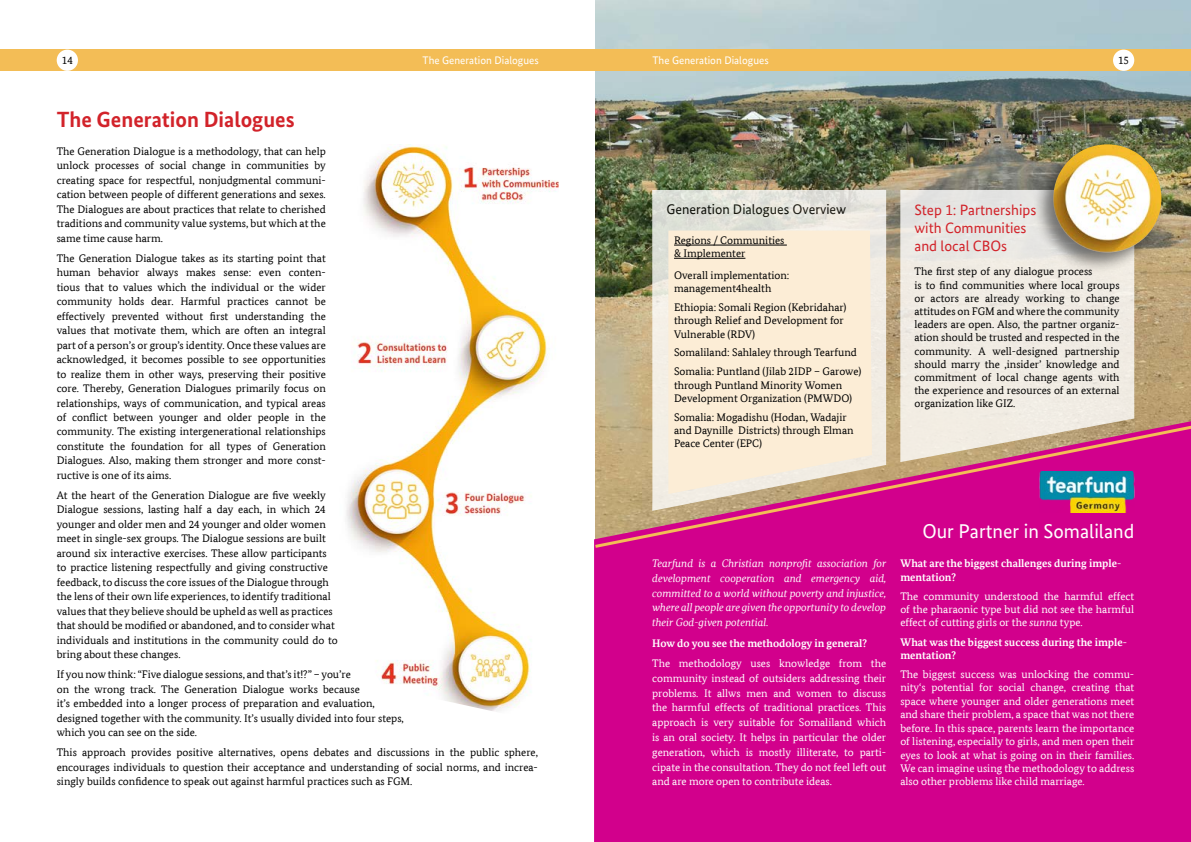
<style>
.page{position:relative;width:1191px;height:842px;background:#fff}
.page>*{position:absolute;margin:0;border:0;box-sizing:border-box;transform-origin:0 0}
.t1{font:700 22px "Bundes Sans";color:#d2232a}
.t2{font:20px "Bundes Sans";color:#fff}
.t3{font:15px/18px "Bundes Sans";color:#d2232a}
.t4{font:14px "Bundes Sans";color:#000}
.t5{font:11px/14.5px "Bundes Serif";color:#000}
.t6{font:11px/13.4px "Bundes Serif";color:#fff;text-align:justify}
.t7{font:italic 11px/14.8px "Bundes Serif Web";color:#fff;text-align:justify}
.t8{font:700 11px/13.4px "Bundes Serif Web";color:#fff}
.t9{font:11px "Bundes Sans";color:#fff}
.s1{font-style:italic}
</style>
<div class="page">
<div style="left:0;top:50px;width:595px;height:21px;background:#f3bd56"></div>
<div style="left:57px;top:50px;width:21px;height:21px;background:#fff;border-radius:50%"></div>
<img style="left:346px;top:144px;width:212px;height:567px">
<img style="left:595px;top:0;width:596px;height:421px">
<div style="left:594px;top:421px;width:597px;height:421px;background:#d2008c"></div>
<div style="left:595px;top:50px;width:596px;height:21px;background:#f3bd56"></div>
<div style="left:1113px;top:50px;width:21px;height:21px;background:#fff;border-radius:50%"></div>
<svg style="left:652px;top:190px;width:234px;height:233px;background:#e6e4dc"></svg>
<svg style="left:900px;top:190px;width:234px;height:233px;background:#ede9e2"></svg>
<svg style="left:594px;top:423px;width:597px;height:127px;background:#d2488f"></svg>
<img style="left:1040px;top:471px;width:94px;height:41px">
<div style="left:1032px;top:140px;width:133px;height:133px;background:#000;opacity:.5"></div>
<img style="left:1053px;top:144px;width:108px;height:109px;border-radius:54px">
<svg style="left:668px;top:231px;width:204px;height:263px;background:#f9e9d3"></svg>
<hr style="left:674px;top:245px;width:113px;height:1px;background:#000">
<hr style="left:674px;top:258px;width:71px;height:1px;background:#000">
<p class="t5" style="left:62px;top:53px;width:12px">14</p>
<h1 class="t1" style="left:57px;top:107px;width:239px">The Generation Dialogues</h1>
<p class="t9" style="left:422px;top:54px;width:118px">The Generation Dialogues</p>
<p class="t5" style="left:57px;top:144px;width:271px;text-align:justify">The Generation Dialogue is a methodology, that can help unlock processes of social change in communities by creating space for respectful, nonjudgmental communi&shy;cation between people of different generations and sexes.<br>The Dialogues are about practices that relate to cherished traditions and community value systems, but which at the same time cause harm.</p>
<p class="t5" style="left:57px;top:251px;width:271px;text-align:justify">The Generation Dialogue takes as its starting point that human behavior always makes sense: even conten&shy;tious that to values which the individual or the wider community holds dear. Harmful practices cannot be effectively prevented without first understanding the values that motivate them, which are often an integral part of a person’s or group’s identity. Once these values are acknowledged, it becomes possible to see opportunities to realize them in other ways, preserving their positive core. Thereby, Generation Dialogues primarily focus on relationships, ways of communication, and typical areas of conflict between younger and older people in the community. The existing intergenerational relationships constitute the foundation for all types of Generation Dialogues. Also, making them stronger and more const&shy;ructive is one of its aims.</p>
<p class="t5" style="left:57px;top:488px;width:283px">At the heart of the Generation Dialogue are five weekly Dialogue sessions, lasting half a day each, in which 24 younger and older men and 24 younger and older women meet in single-sex groups. The Dialogue sessions are built around six interactive exercises. These allow participants to practice listening respectfully and giving constructive feedback, to discuss the core issues of the Dialogue through the lens of their own life experiences, to identify traditional values that they believe should be upheld as well as practices that should be modified or abandoned, and to consider what individuals and institutions in the community could do to bring about these changes.</p>
<p class="t5" style="left:57px;top:667px;width:349px">If you now think: “Five dialogue sessions, and that’s it!?” – you’re<br>on the wrong track. The Generation Dialogue works because<br>it’s embedded into a longer process of preparation and evaluation, designed together with the community. It’s usually divided into four steps, which you can see on the side.</p>
<p class="t5" style="left:57px;top:745px;width:483px;text-align:justify">This approach provides positive alternatives, opens debates and discussions in the public sphere, encourages individuals to question their acceptance and understanding of social norms, and increa&shy;singly builds confidence to speak out against harmful practices such as FGM.</p>
<p class="t9" style="left:652px;top:54px;width:118px">The Generation Dialogues</p>
<p class="t5" style="left:1118px;top:53px;width:12px">15</p>
<p class="t4" style="left:666px;top:201px;width:181px">Generation Dialogues Overview</p>
<h3 class="t3" style="left:914px;top:201px;width:123px">Step 1: Partnerships with Communities and local CBOs</h3>
<p class="t5" style="left:914px;top:265px;width:207px;line-height:13.2px">The first step of any dialogue process<br>is to find communities where local groups or actors are already working to change attitudes on FGM and where the community leaders are open. Also, the partner organiz&shy;ation should be trusted and respected in the community. A well-designed partnership should marry the ‚insider’ knowledge and commitment of local change agents with the experience and resources of an external organization like GIZ.</p>
<p class="t5" style="left:674px;top:234px;width:112px;line-height:13.2px">Regions / Communities &amp; Implementer</p>
<p class="t5" style="left:674px;top:269px;width:117px;line-height:13.2px">Overall implementation: management4health</p>
<p class="t5" style="left:674px;top:301px;width:174px;line-height:13.2px">Ethiopia: Somali Region (Kebridahar) through Relief and Development for<br>Vulnerable (RDV)</p>
<p class="t5" style="left:674px;top:343px;width:189px;line-height:18.9px">Somaliland: Sahlaley through Tearfund<br>Somalia: Puntland (Jilab 2IDP – Garowe)</p>
<p class="t5" style="left:674px;top:378px;width:180px;line-height:13.2px">through Puntland Minority Women<br>Development Organization (PMWDO)</p>
<p class="t5" style="left:674px;top:410px;width:181px;line-height:13.2px">Somalia: Mogadishu (Hodan, Wadajir and Daynille Districts) through Elman<br>Peace Center (EPC)</p>
<p class="t7" style="left:652px;top:556px;width:236px">Tearfund is a Christian nonprofit association for development cooperation and emergency aid, committed to a world without poverty and injustice, where all people are given the opportunity to develop their God-given potential.</p>
<p class="t8" style="left:652px;top:636px;width:216px">How do you see the methodology in general?</p>
<p class="t6" style="left:652px;top:656px;width:235px;line-height:14.8px">The methodology uses knowledge from the community instead of outsiders addressing their problems. It allws men and women to discuss the harmful effects of traditional practices. This approach is very suitable for Somaliland which is an oral society. It helps in particular the older generation, which is mostly illiterate, to parti&shy;cipate in the consultation. They do not feel left out and are more open to contribute ideas.</p>
<h2 class="t2" style="left:922px;top:520px;width:213px">Our Partner in Somaliland</h2>
<p class="t8" style="left:900px;top:557px;width:222px">What are the biggest challenges during imple&shy;mentation?</p>
<p class="t6" style="left:900px;top:589px;width:235px">The community understood the harmful effect of the pharaonic type but did not see the harmful effect of cutting girls or the <span class="s1">sunna</span> type.</p>
<p class="t8" style="left:900px;top:635px;width:228px">What was the biggest success during the imple&shy;mentation?</p>
<p class="t6" style="left:900px;top:667px;width:235px">The biggest success was unlocking the commu&shy;nity‘s potential for social change, creating that space where younger and older generations meet and share their problem, a space that was not there before. In this space, parents learn the importance of listening, especially to girls, and men open their eyes to look at what is going on in their families.<br>We can imagine using the methodology to address also other problems like child marriage.</p>
</div>
